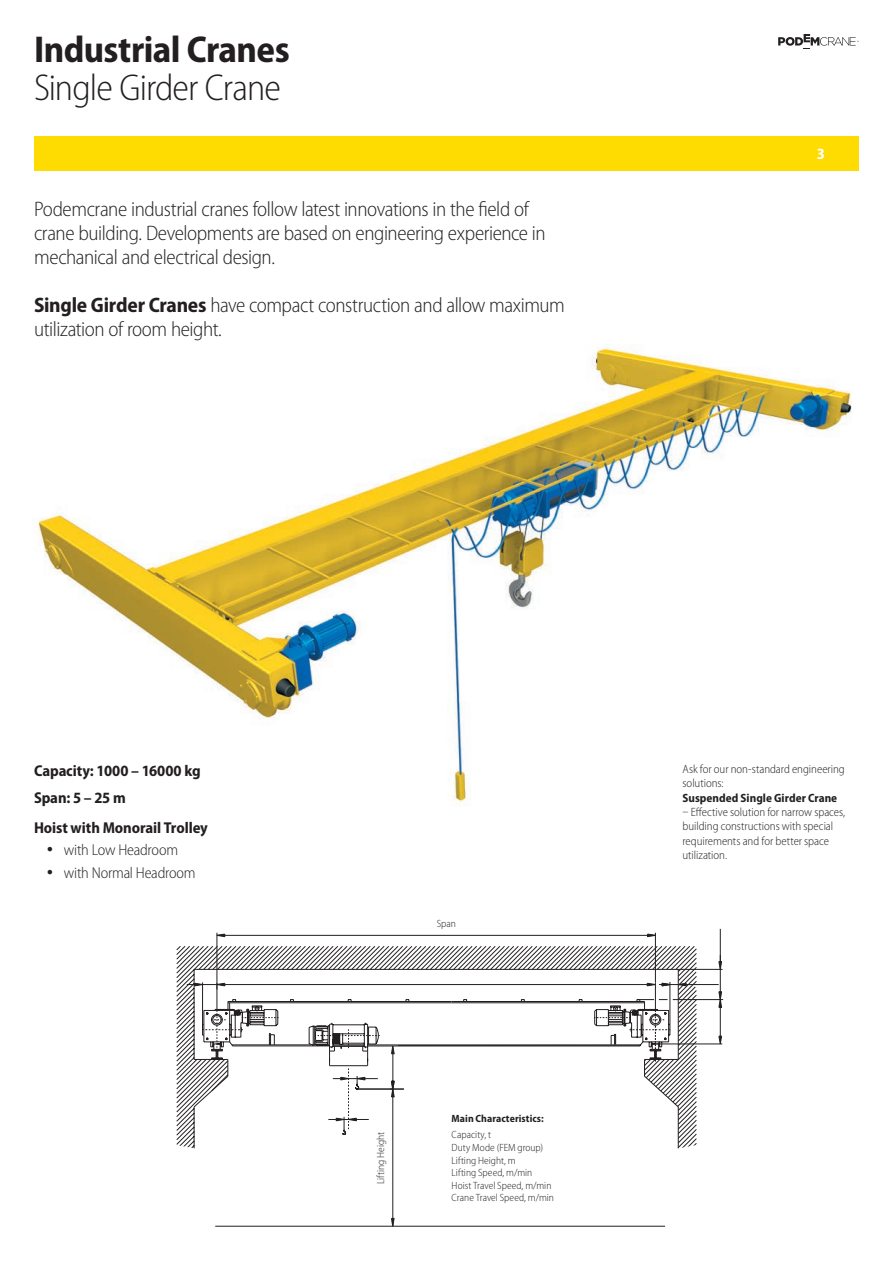
<style>
.page{position:relative;width:893px;height:1263px;background:#fff}
.page>*{position:absolute;margin:0;border:0;box-sizing:border-box;transform-origin:0 0}
.t1{font:300 semi-condensed 37.5px "Myriad Pro";letter-spacing:-.025em;color:#231f20}
.t2{font:700 semi-condensed 37.5px "Myriad Pro";letter-spacing:-.015em;color:#231f20}
.t3{font:300 semi-condensed 21px/24px "Myriad Pro";letter-spacing:-.02em;color:#231f20}
.t4{font:700 semi-condensed 15.75px "Myriad Pro";letter-spacing:-.005em;color:#231f20}
.t5{font:300 semi-condensed 15.75px "Myriad Pro";letter-spacing:-.01em;color:#231f20}
.t6{font:700 semi-condensed 15.75px "Myriad Pro";color:#fff}
.t7{font:300 semi-condensed 12px/14.4px "Myriad Pro";letter-spacing:-.005em;color:#231f20}
.t8{font:700 semi-condensed 12px "Myriad Pro";letter-spacing:.005em;color:#231f20}
.t9{font:300 semi-condensed 10.5px "Myriad Pro";color:#231f20}
.t10{font:700 semi-condensed 10.5px "Myriad Pro";letter-spacing:.005em;color:#231f20}
.s1{font-weight:700}
.s2{font-family:"Times New Roman";font-weight:400;font-stretch:normal;font-size:18px}
</style>
<div class="page">
<img style="left:38px;top:345px;width:814px;height:461px">
<svg style="left:778px;top:34px;width:81px;height:15px"></svg>
<svg style="left:176px;top:928px;width:547px;height:299px"></svg>
<div style="left:34px;top:136px;width:825px;height:34px;background:#ffdc01"></div>
<p class="t2" style="left:34px;top:29px;width:257px">Industrial Cranes</p>
<p class="t1" style="left:34px;top:67px;width:248px">Single Girder Crane</p>
<p class="t3" style="left:34px;top:197px;width:513px">Podemcrane industrial cranes follow latest innovations in the field of crane building. Developments are based on engineering experience in mechanical and electrical design.</p>
<p class="t3" style="left:34px;top:293px;width:532px"><span class="s1">Single Girder Cranes</span> have compact construction and allow maximum utilization of room height.</p>
<p class="t6" style="left:817px;top:145px;width:10px">3</p>
<p class="t4" style="left:34px;top:761px;width:168px">Capacity: 1000 – 16000 kg</p>
<p class="t4" style="left:34px;top:788px;width:93px">Span: 5 – 25 m</p>
<p class="t4" style="left:34px;top:818px;width:175px">Hoist with Monorail Trolley</p>
<p class="t5" style="left:47px;top:841px;width:133px"><span class="s2">•</span> with Low Headroom</p>
<p class="t5" style="left:47px;top:864px;width:150px"><span class="s2">•</span> with Normal Headroom</p>
<p class="t9" style="left:437px;top:917px;width:21px">Span</p>
<p class="t9" style="left:375px;top:1184px;width:54px;rotate:-90deg">Lifting Height</p>
<p class="t10" style="left:452px;top:1112px;width:94px">Main Characteristics:</p>
<p class="t9" style="left:452px;top:1129px;width:41px">Capacity, t</p>
<p class="t9" style="left:452px;top:1142px;width:93px">Duty Mode (FEM group)</p>
<p class="t9" style="left:452px;top:1154px;width:66px">Lifting Height, m</p>
<p class="t9" style="left:452px;top:1167px;width:82px">Lifting Speed, m/min</p>
<p class="t9" style="left:452px;top:1179px;width:101px">Hoist Travel Speed, m/min</p>
<p class="t9" style="left:452px;top:1192px;width:104px">Crane Travel Speed, m/min</p>
<p class="t7" style="left:682px;top:762px;width:164px">Ask for our non-standard engineering solutions:</p>
<p class="t8" style="left:682px;top:791px;width:156px">Suspended Single Girder Crane</p>
<p class="t7" style="left:682px;top:805px;width:164px">– Effective solution for narrow spaces, building constructions with special requirements and for better space utilization.</p>
</div>
